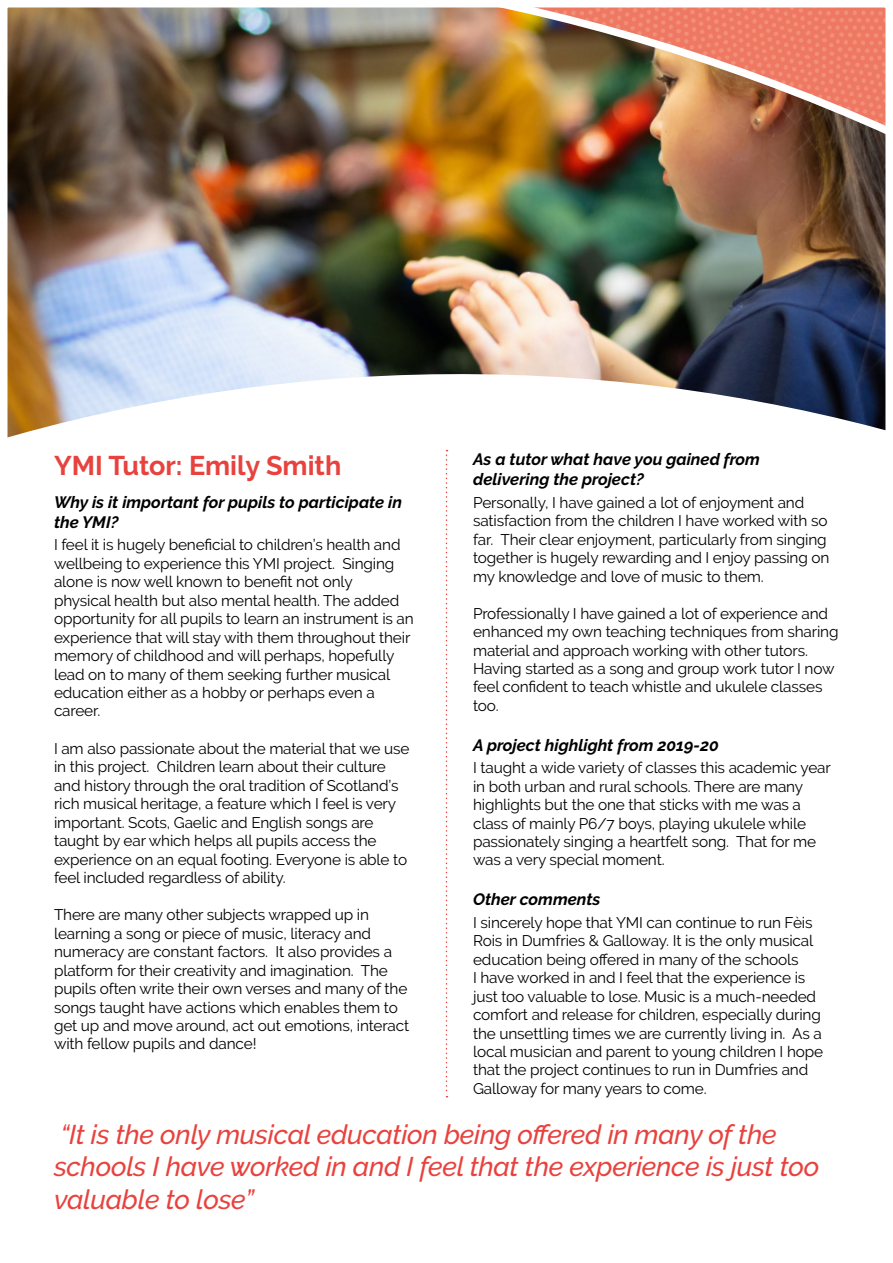
<style>
.page{position:relative;width:893px;height:1263px;background:#fff}
.page>*{position:absolute;margin:0;border:0;box-sizing:border-box;transform-origin:0 0}
.t1{font:italic 500 27px/32.4px "Raleway";letter-spacing:-.01em;color:#e8423e}
.t2{font:700 27px "Raleway";color:#e8423e}
.t3{font:italic 700 16.5px/19.8px "Raleway";color:#000}
.t4{font:15.3px/18.5px "Raleway";letter-spacing:-.01em;color:#000}
</style>
<div class="page">
<svg style="left:446px;top:468px;width:1px;height:629px"></svg>
<img style="left:9px;top:9px;width:875px;height:457px">
<p class="t3" style="left:473px;top:450px;width:288px">As a tutor what have you gained from delivering the project?</p>
<p class="t4" style="left:473px;top:493px;width:358px">Personally, I have gained a lot of enjoyment and satisfaction from the children I have worked with so far. Their clear enjoyment, particularly from singing together is hugely rewarding and I enjoy passing on my knowledge and love of music to them.</p>
<p class="t4" style="left:473px;top:604px;width:367px">Professionally I have gained a lot of experience and enhanced my own teaching techniques from sharing material and approach working with other tutors.<br>Having started as a song and group work tutor I now feel confident to teach whistle and ukulele classes too.</p>
<p class="t3" style="left:473px;top:735px;width:247px">A project highlight from 2019-20</p>
<p class="t4" style="left:473px;top:758px;width:359px">I taught a wide variety of classes this academic year in both urban and rural schools. There are many highlights but the one that sticks with me was a class of mainly P6/7 boys, playing ukulele while passionately singing a heartfelt song. That for me was a very special moment.</p>
<p class="t3" style="left:473px;top:889px;width:129px">Other comments</p>
<p class="t4" style="left:473px;top:913px;width:352px">I sincerely hope that YMI can continue to run Fèis Rois in Dumfries &amp; Galloway. It is the only musical education being offered in many of the schools<br>I have worked in and I feel that the experience is just too valuable to lose. Music is a much-needed comfort and release for children, especially during the unsettling times we are currently living in. As a local musician and parent to young children I hope that the project continues to run in Dumfries and Galloway for many years to come.</p>
<h1 class="t1" style="left:54px;top:1118px;width:767px">“It is the only musical education being offered in many of the schools I have worked in and I feel that the experience is just too valuable to lose”</h1>
<h1 class="t2" style="left:54px;top:450px;width:289px">YMI Tutor: Emily Smith</h1>
<p class="t3" style="left:54px;top:492px;width:349px">Why is it important for pupils to participate in the YMI?</p>
<p class="t4" style="left:54px;top:536px;width:361px">I feel it is hugely beneficial to children’s health and wellbeing to experience this YMI project. Singing alone is now well known to benefit not only<br>physical health but also mental health. The added opportunity for all pupils to learn an instrument is an experience that will stay with them throughout their memory of childhood and will perhaps, hopefully lead on to many of them seeking further musical education either as a hobby or perhaps even a career.</p>
<p class="t4" style="left:54px;top:739px;width:357px">I am also passionate about the material that we use in this project. Children learn about their culture and history through the oral tradition of Scotland’s rich musical heritage, a feature which I feel is very important. Scots, Gaelic and English songs are taught by ear which helps all pupils access the experience on an equal footing. Everyone is able to feel included regardless of ability.</p>
<p class="t4" style="left:54px;top:906px;width:357px">There are many other subjects wrapped up in learning a song or piece of music, literacy and numeracy are constant factors. It also provides a platform for their creativity and imagination. The pupils often write their own verses and many of the songs taught have actions which enables them to get up and move around, act out emotions, interact with fellow pupils and dance!</p>
</div>
